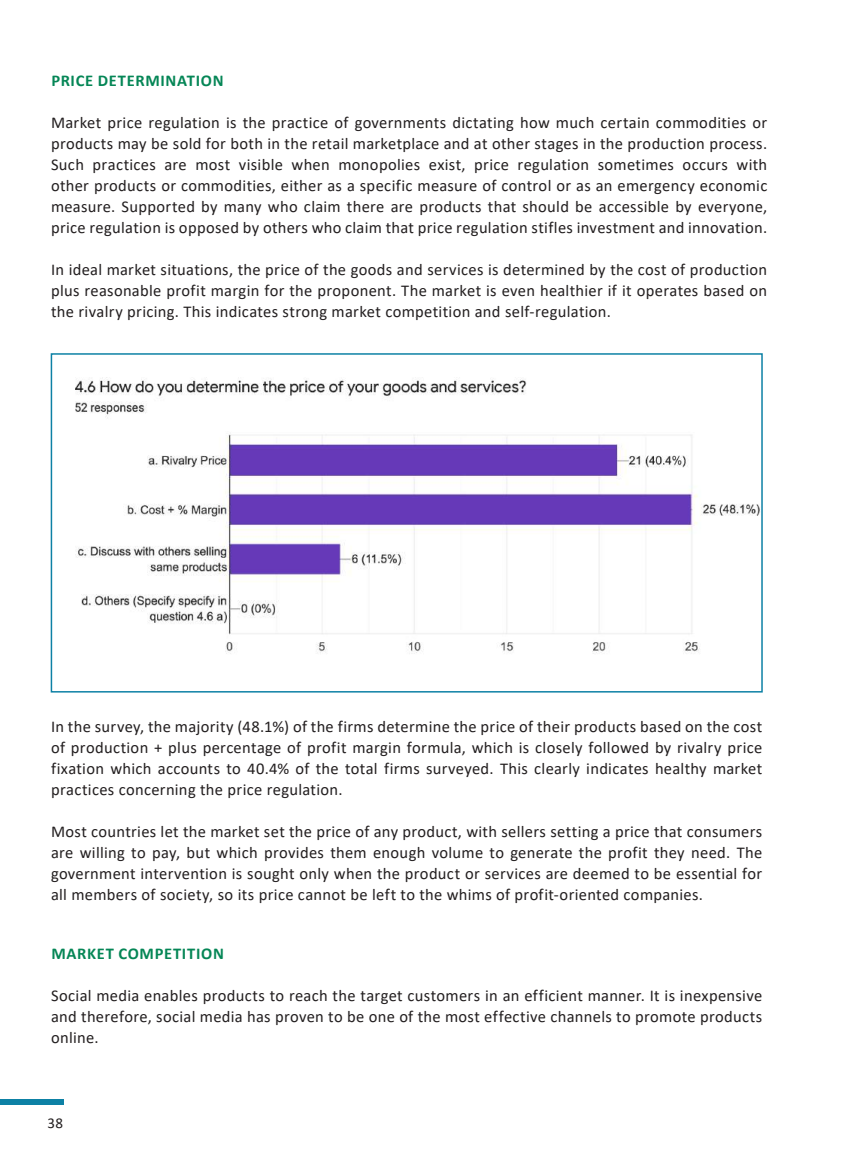
<style>
.page{position:relative;width:851px;height:1149px;background:#fff}
.page>*{position:absolute;margin:0;border:0;box-sizing:border-box;transform-origin:0 0}
.t1{font:16.5px/21px "Calibri";letter-spacing:.02em;color:#231f20;text-align:justify}
.t2{font:700 16.5px "Calibri";letter-spacing:.04em;color:#058656}
.t3{font:15px "Calibri";color:#231f20}
</style>
<div class="page">
<div style="left:0;top:1098px;width:63px;height:6px;background:#0d81a5"></div>
<img style="left:75px;top:377px;width:684px;height:277px">
<div style="left:51px;top:353px;width:711px;height:339px;border:2px solid #0d81a5"></div>
<p class="t2" style="left:51px;top:69px;width:174px">PRICE DETERMINATION</p>
<p class="t1" style="left:51px;top:112px;width:717px">Market price regulation is the practice of governments dictating how much certain commodities or products may be sold for both in the retail marketplace and at other stages in the production process.<br>Such practices are most visible when monopolies exist, price regulation sometimes occurs with other products or commodities, either as a specific measure of control or as an emergency economic measure. Supported by many who claim there are products that should be accessible by everyone, price regulation is opposed by others who claim that price regulation stifles investment and innovation.</p>
<p class="t1" style="left:51px;top:259px;width:717px">In ideal market situations, the price of the goods and services is determined by the cost of production plus reasonable profit margin for the proponent. The market is even healthier if it operates based on the rivalry pricing. This indicates strong market competition and self-regulation.</p>
<p class="t1" style="left:51px;top:715px;width:712px">In the survey, the majority (48.1%) of the firms determine the price of their products based on the cost of production + plus percentage of profit margin formula, which is closely followed by rivalry price fixation which accounts to 40.4% of the total firms surveyed. This clearly indicates healthy market practices concerning the price regulation.</p>
<p class="t1" style="left:51px;top:820px;width:712px">Most countries let the market set the price of any product, with sellers setting a price that consumers are willing to pay, but which provides them enough volume to generate the profit they need. The government intervention is sought only when the product or services are deemed to be essential for all members of society, so its price cannot be left to the whims of profit-oriented companies.</p>
<p class="t2" style="left:51px;top:941px;width:174px">MARKET COMPETITION</p>
<p class="t1" style="left:51px;top:984px;width:712px">Social media enables products to reach the target customers in an efficient manner. It is inexpensive and therefore, social media has proven to be one of the most effective channels to promote products online.</p>
<p class="t3" style="left:47px;top:1111px;width:17px">38</p>
</div>
